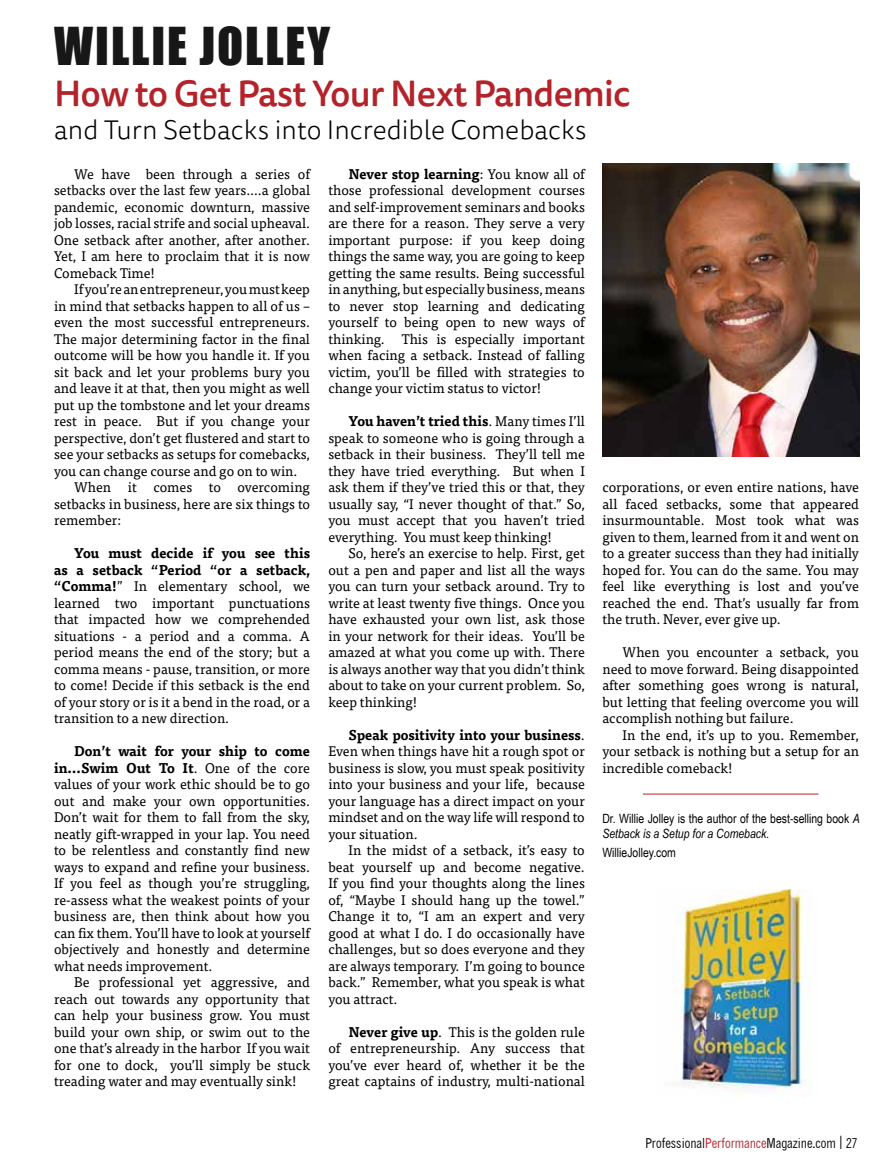
<style>
.page{position:relative;width:891px;height:1161px;background:#fff}
.page>*{position:absolute;margin:0;border:0;box-sizing:border-box;transform-origin:0 0}
.t1{font:48px "Impact";letter-spacing:.04em;color:#000}
.t2{font:500 36px "Tisa Sans Pro";letter-spacing:-.02em;color:#b4232a}
.t3{font:300 27px "Tisa Sans Pro";color:#000}
.t4{font:13.95px/16.5px "Tisa Pro";color:#000;text-align:justify}
.t5{font:13.5px "Quick Type II Condensed";color:#000}
.t6{font:12.75px/15px "Arial Narrow";color:#000}
.s1{font-weight:700}
.s2{font-style:italic}
.s3{color:#b4232a}
.s4{font-size:18px}
</style>
<div class="page">
<hr style="left:643px;top:794px;width:176px;height:1px;background:#b4232a">
<img style="left:602px;top:164px;width:257px;height:293px">
<img style="left:675px;top:890px;width:135px;height:207px">
<h1 class="t1" style="left:54px;top:9px;width:277px">WILLIE JOLLEY</h1>
<h2 class="t2" style="left:54px;top:68px;width:578px">How to Get Past Your Next Pandemic</h2>
<h3 class="t3" style="left:54px;top:112px;width:534px">and Turn Setbacks into Incredible Comebacks</h3>
<p class="t4" style="left:54px;top:165px;width:258px;text-indent:20px">We have been through a series of setbacks over the last few years….a global pandemic, economic downturn, massive job losses, racial strife and social upheaval.<br>One setback after another, after another.<br>Yet, I am here to proclaim that it is now Comeback Time!</p>
<p class="t4" style="left:74px;top:280px;width:237px">If you’re an entrepreneur, you must keep</p>
<p class="t4" style="left:54px;top:297px;width:258px">in mind that setbacks happen to all of us –</p>
<p class="t4" style="left:54px;top:313px;width:258px">even the most successful entrepreneurs.</p>
<p class="t4" style="left:54px;top:330px;width:258px">The major determining factor in the final</p>
<p class="t4" style="left:54px;top:346px;width:258px">outcome will be how you handle it. If you</p>
<p class="t4" style="left:54px;top:363px;width:258px">sit back and let your problems bury you</p>
<p class="t4" style="left:54px;top:379px;width:258px">and leave it at that, then you might as well</p>
<p class="t4" style="left:54px;top:396px;width:258px">put up the tombstone and let your dreams</p>
<p class="t4" style="left:54px;top:412px;width:258px">rest in peace. But if you change your</p>
<p class="t4" style="left:54px;top:429px;width:258px">perspective, don’t get flustered and start to</p>
<p class="t4" style="left:54px;top:445px;width:258px">see your setbacks as setups for comebacks,</p>
<p class="t4" style="left:54px;top:462px;width:245px">you can change course and go on to win.</p>
<p class="t4" style="left:74px;top:478px;width:237px">When it comes to overcoming</p>
<p class="t4" style="left:54px;top:495px;width:258px">setbacks in business, here are six things to</p>
<p class="t4" style="left:54px;top:511px;width:69px">remember:</p>
<p class="t4" style="left:54px;top:544px;width:258px;text-indent:20px"><span class="s1">You must decide if you see this as a setback “Period “or a setback, “Comma!</span>” In elementary school, we learned two important punctuations that impacted how we comprehended situations - a period and a comma. A period means the end of the story; but a comma means - pause, transition, or more to come! Decide if this setback is the end of your story or is it a bend in the road, or a transition to a new direction.</p>
<p class="t4" style="left:54px;top:742px;width:258px;text-indent:20px"><span class="s1">Don’t wait for your ship to come in…Swim Out To It</span>. One of the core values of your work ethic should be to go out and make your own opportunities.<br>Don’t wait for them to fall from the sky, neatly gift-wrapped in your lap. You need to be relentless and constantly find new ways to expand and refine your business.<br>If you feel as though you’re struggling, re-assess what the weakest points of your business are, then think about how you can fix them. You’ll have to look at yourself objectively and honestly and determine what needs improvement.</p>
<p class="t4" style="left:54px;top:973px;width:258px;text-indent:20px">Be professional yet aggressive, and reach out towards any opportunity that can help your business grow. You must build your own ship, or swim out to the one that’s already in the harbor If you wait for one to dock, you’ll simply be stuck treading water and may eventually sink!</p>
<p class="t4" style="left:328px;top:165px;width:258px;text-indent:20px"><span class="s1">Never stop learning</span>: You know all of those professional development courses and self-improvement seminars and books are there for a reason. They serve a very important purpose: if you keep doing things the same way, you are going to keep getting the same results. Being successful in anything, but especially business, means to never stop learning and dedicating yourself to being open to new ways of thinking. This is especially important when facing a setback. Instead of falling victim, you’ll be filled with strategies to change your victim status to victor!</p>
<p class="t4" style="left:328px;top:412px;width:258px;text-indent:20px"><span class="s1">You haven’t tried this</span>. Many times I’ll speak to someone who is going through a setback in their business. They’ll tell me they have tried everything. But when I ask them if they’ve tried this or that, they usually say, “I never thought of that.” So, you must accept that you haven’t tried everything. You must keep thinking!</p>
<p class="t4" style="left:328px;top:544px;width:258px;text-indent:20px">So, here’s an exercise to help. First, get out a pen and paper and list all the ways you can turn your setback around. Try to write at least twenty five things. Once you have exhausted your own list, ask those in your network for their ideas. You’ll be amazed at what you come up with. There is always another way that you didn’t think about to take on your current problem. So, keep thinking!</p>
<p class="t4" style="left:328px;top:726px;width:258px;text-indent:20px"><span class="s1">Speak positivity into your business</span>.<br>Even when things have hit a rough spot or business is slow, you must speak positivity into your business and your life, because your language has a direct impact on your mindset and on the way life will respond to your situation.</p>
<p class="t4" style="left:328px;top:841px;width:258px;text-indent:20px">In the midst of a setback, it’s easy to beat yourself up and become negative.<br>If you find your thoughts along the lines of, “Maybe I should hang up the towel.” Change it to, “I am an expert and very good at what I do. I do occasionally have challenges, but so does everyone and they are always temporary. I’m going to bounce back.” Remember, what you speak is what you attract.</p>
<p class="t4" style="left:328px;top:1023px;width:258px;text-indent:20px"><span class="s1">Never give up</span>. This is the golden rule of entrepreneurship. Any success that you’ve ever heard of, whether it be the great captains of industry, multi-national</p>
<p class="t4" style="left:602px;top:478px;width:258px">corporations, or even entire nations, have all faced setbacks, some that appeared insurmountable. Most took what was given to them, learned from it and went on to a greater success than they had initially hoped for. You can do the same. You may feel like everything is lost and you’ve reached the end. That’s usually far from the truth. Never, ever give up.</p>
<p class="t4" style="left:602px;top:643px;width:258px;text-indent:20px">When you encounter a setback, you need to move forward. Being disappointed after something goes wrong is natural, but letting that feeling overcome you will accomplish nothing but failure.</p>
<p class="t4" style="left:602px;top:726px;width:258px;text-indent:20px">In the end, it’s up to you. Remember, your setback is nothing but a setup for an incredible comeback!</p>
<p class="t6" style="left:602px;top:810px;width:259px">Dr. Willie Jolley is the author of the best-selling book <span class="s2">A<br>Setback is a Setup for a Comeback</span>.</p>
<p class="t6" style="left:602px;top:845px;width:75px">WillieJolley.com</p>
<p class="t5" style="left:645px;top:1136px;width:214px">Professional<span class="s3">Performance</span>Magazine.com <span class="s4">I</span> 27</p>
</div>
